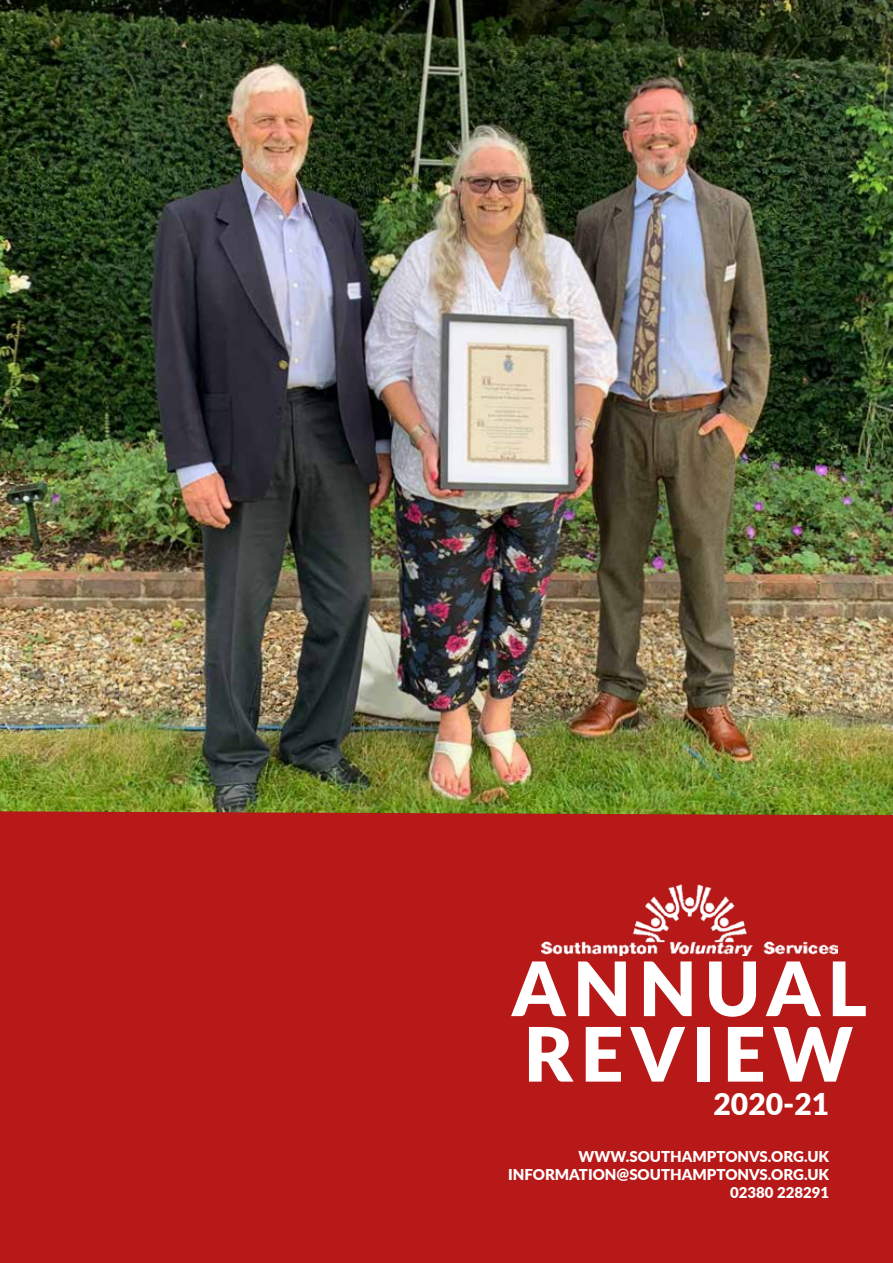
<style>
.page{position:relative;width:893px;height:1263px;background:#b61918}
.page>*{position:absolute;margin:0;border:0;box-sizing:border-box;transform-origin:0 0}
.t1{font:900 75px/65.6px "Lato";letter-spacing:.1em;color:#fff}
.t2{font:900 30px "Lato";color:#fff}
.t3{font:900 15px/18px "Lato";color:#fff;text-align:right}
</style>
<div class="page">
<img style="left:0;top:0;width:893px;height:815px">
<img style="left:541px;top:884px;width:297px;height:71px">
<h1 class="t1" style="left:512px;top:953px;width:356px">ANNUAL<br>REVIEW</h1>
<h2 class="t2" style="left:714px;top:1081px;width:117px">2020-21</h2>
<p class="t3" style="left:508px;top:1147px;width:323px">WWW.SOUTHAMPTONVS.ORG.UK<br>INFORMATION@SOUTHAMPTONVS.ORG.UK<br>02380 228291</p>
</div>
